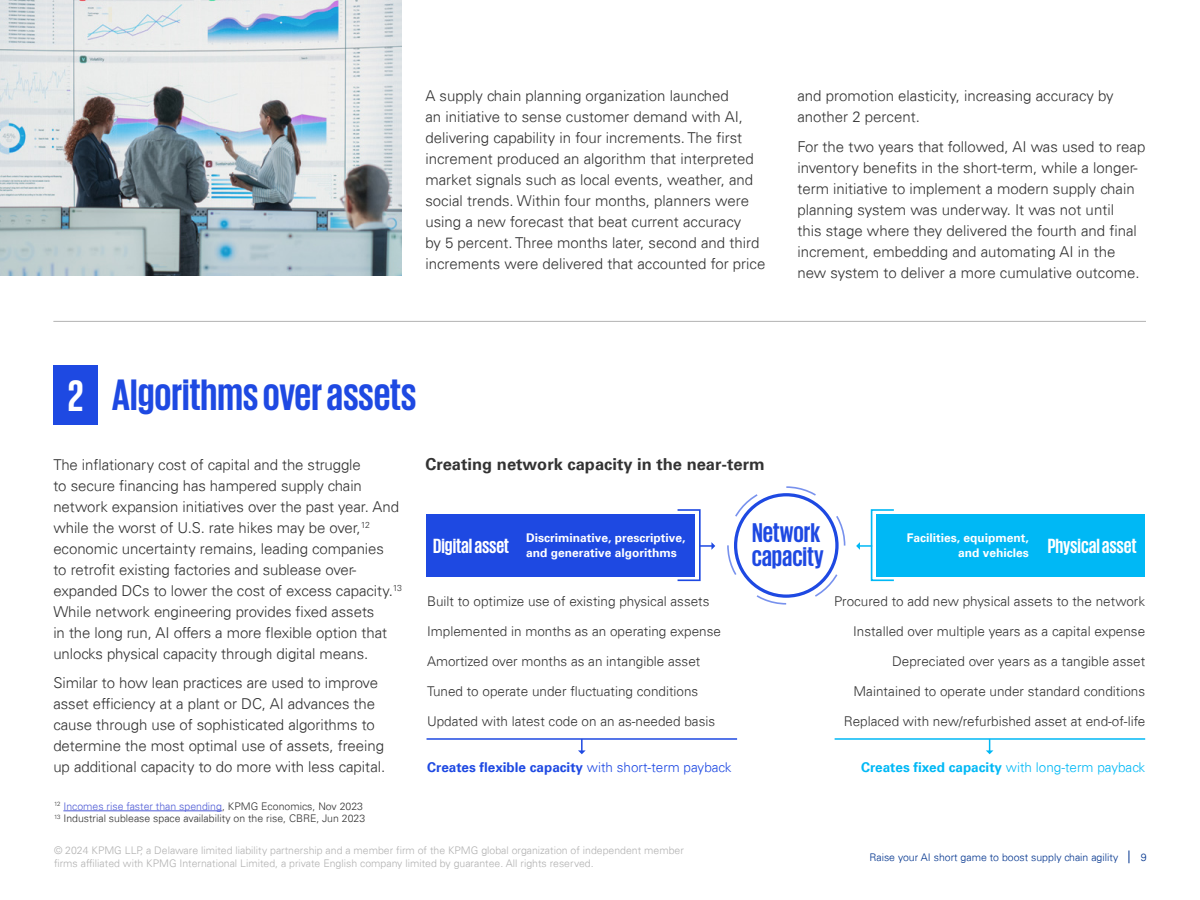
<style>
.page{position:relative;width:1200px;height:900px;background:#fff}
.page>*{position:absolute;margin:0;border:0;box-sizing:border-box;transform-origin:0 0}
.t1{font:700 45px "KPMG";color:#1e49e2}
.t2{font:700 27.75px/24.5px "KPMG";color:#1e49e2}
.t3{font:700 21px "KPMG";letter-spacing:-.005em;color:#fff}
.t4{font:700 16.5px "Univers";color:#333}
.t5{font:300 15px/21px "Univers 45";color:#333}
.t6{font:300 13.5px "Univers 45";color:#333}
.t7{font:700 13.5px "Univers";color:#1e49e2}
.t8{font:700 13.5px "Univers";color:#00b8f5}
.t9{font:700 12px/14.4px "Univers";color:#fff}
.t10{font:300 10.5px/13.5px "Univers 45";color:#b2b2b2}
.t11{font:300 10.5px/12.6px "Univers 45";color:#333}
.t12{font:300 10.5px "Univers 45";color:#00338d}
.s1{color:#fff}
.s2{color:#4f5cd6}
.s3{font-family:"Univers 45";font-weight:300}
</style>
<div class="page">
<img style="left:0;top:0;width:401px;height:276px">
<div style="left:53px;top:365px;width:45px;height:60px;background:#1e49e2"></div>
<hr style="left:63px;top:811px;width:159px;height:1px;background:#4f5cd6">
<div style="left:734px;top:493px;width:105px;height:105px;border:3px solid #1e49e2;border-radius:50%"></div>
<div style="left:727px;top:486px;width:118px;height:119px;border:2px dashed #1e49e2;border-radius:50%"></div>
<div style="left:426px;top:514px;width:269px;height:62px;background:#1e49e2"></div>
<div style="left:677px;top:509px;width:24px;height:72px;border:2px solid #1e49e2"></div>
<svg style="left:699px;top:542px;width:16px;height:8px"></svg>
<div style="left:877px;top:514px;width:268px;height:62px;background:#00b8f5"></div>
<div style="left:871px;top:509px;width:24px;height:72px;border:2px solid #00b8f5"></div>
<svg style="left:856px;top:542px;width:16px;height:8px"></svg>
<hr style="left:427px;top:738px;width:310px;height:2px;background:#1e49e2">
<hr style="left:835px;top:738px;width:310px;height:2px;background:#00b8f5">
<svg style="left:986px;top:739px;width:7px;height:15px"></svg>
<svg style="left:578px;top:739px;width:8px;height:15px"></svg>
<hr style="left:53px;top:321px;width:1093px;height:1px;background:#b2b2b2">
<svg style="left:1129px;top:850px;width:1px;height:13px"></svg>
<p class="t5" style="left:425px;top:85px;width:342px">A supply chain planning organization launched<br>an initiative to sense customer demand with AI, delivering capability in four increments. The first increment produced an algorithm that interpreted market signals such as local events, weather, and social trends. Within four months, planners were using a new forecast that beat current accuracy<br>by 5 percent. Three months later, second and third increments were delivered that accounted for price</p>
<p class="t5" style="left:797px;top:85px;width:318px">and promotion elasticity, increasing accuracy by another 2 percent.</p>
<p class="t5" style="left:797px;top:136px;width:349px">For the two years that followed, AI was used to reap inventory benefits in the short-term, while a longer&shy;term initiative to implement a modern supply chain planning system was underway. It was not until<br>this stage where they delivered the fourth and final increment, embedding and automating AI in the new system to deliver a more cumulative outcome.</p>
<h1 class="t1" style="left:68px;top:372px;width:350px"><span class="s1">2</span> Algorithms over assets</h1>
<p class="t5" style="left:53px;top:454px;width:350px">The inflationary cost of capital and the struggle<br>to secure financing has hampered supply chain network expansion initiatives over the past year. And while the worst of U.S. rate hikes may be over,<sup>12 </sup>economic uncertainty remains, leading companies<br>to retrofit existing factories and sublease over&shy;expanded DCs to lower the cost of excess capacity.<sup>13<br></sup>While network engineering provides fixed assets<br>in the long run, AI offers a more flexible option that unlocks physical capacity through digital means.</p>
<p class="t5" style="left:53px;top:672px;width:333px">Similar to how lean practices are used to improve asset efficiency at a plant or DC, AI advances the cause through use of sophisticated algorithms to determine the most optimal use of assets, freeing up additional capacity to do more with less capital.</p>
<p class="t11" style="left:54px;top:800px;width:313px"><sup>12</sup> <span class="s2">Incomes rise faster than spending</span>, KPMG Economics, Nov 2023<br><sup>13</sup> Industrial sublease space availability on the rise, CBRE, Jun 2023</p>
<p class="t4" style="left:425px;top:455px;width:341px">Creating network capacity in the near-term</p>
<h2 class="t2" style="left:752px;top:520px;width:73px">Network capacity</h2>
<p class="t9" style="left:526px;top:531px;width:161px">Discriminative, prescriptive, and generative algorithms</p>
<p class="t9" style="left:907px;top:531px;width:124px;text-align:right">Facilities, equipment, and vehicles</p>
<p class="t6" style="left:427px;top:593px;width:284px">Built to optimize use of existing physical assets</p>
<p class="t6" style="left:427px;top:623px;width:295px">Implemented in months as an operating expense</p>
<p class="t6" style="left:427px;top:653px;width:275px">Amortized over months as an intangible asset</p>
<p class="t6" style="left:427px;top:683px;width:273px">Tuned to operate under fluctuating conditions</p>
<p class="t6" style="left:427px;top:713px;width:290px">Updated with latest code on an as-needed basis</p>
<h3 class="t3" style="left:433px;top:535px;width:78px">Digital asset</h3>
<h3 class="t3" style="left:1048px;top:535px;width:90px">Physical asset</h3>
<p class="t6" style="left:834px;top:593px;width:312px">Procured to add new physical assets to the network</p>
<p class="t6" style="left:853px;top:623px;width:294px">Installed over multiple years as a capital expense</p>
<p class="t6" style="left:892px;top:653px;width:255px">Depreciated over years as a tangible asset</p>
<p class="t6" style="left:854px;top:683px;width:293px">Maintained to operate under standard conditions</p>
<p class="t6" style="left:844px;top:713px;width:303px">Replaced with new/refurbished asset at end-of-life</p>
<p class="t7" style="left:427px;top:759px;width:306px">Creates flexible capacity <span class="s3">with short-term payback</span></p>
<p class="t8" style="left:861px;top:759px;width:286px">Creates fixed capacity <span class="s3">with long-term payback</span></p>
<p class="t10" style="left:54px;top:843px;width:631px">© 2024 KPMG LLP, a Delaware limited liability partnership and a member firm of the KPMG global organization of independent member firms affiliated with KPMG International Limited, a private English company limited by guarantee. All rights reserved.</p>
<p class="t12" style="left:870px;top:851px;width:250px">Raise your AI short game to boost supply chain agility</p>
<p class="t12" style="left:1141px;top:851px;width:7px">9</p>
</div>
